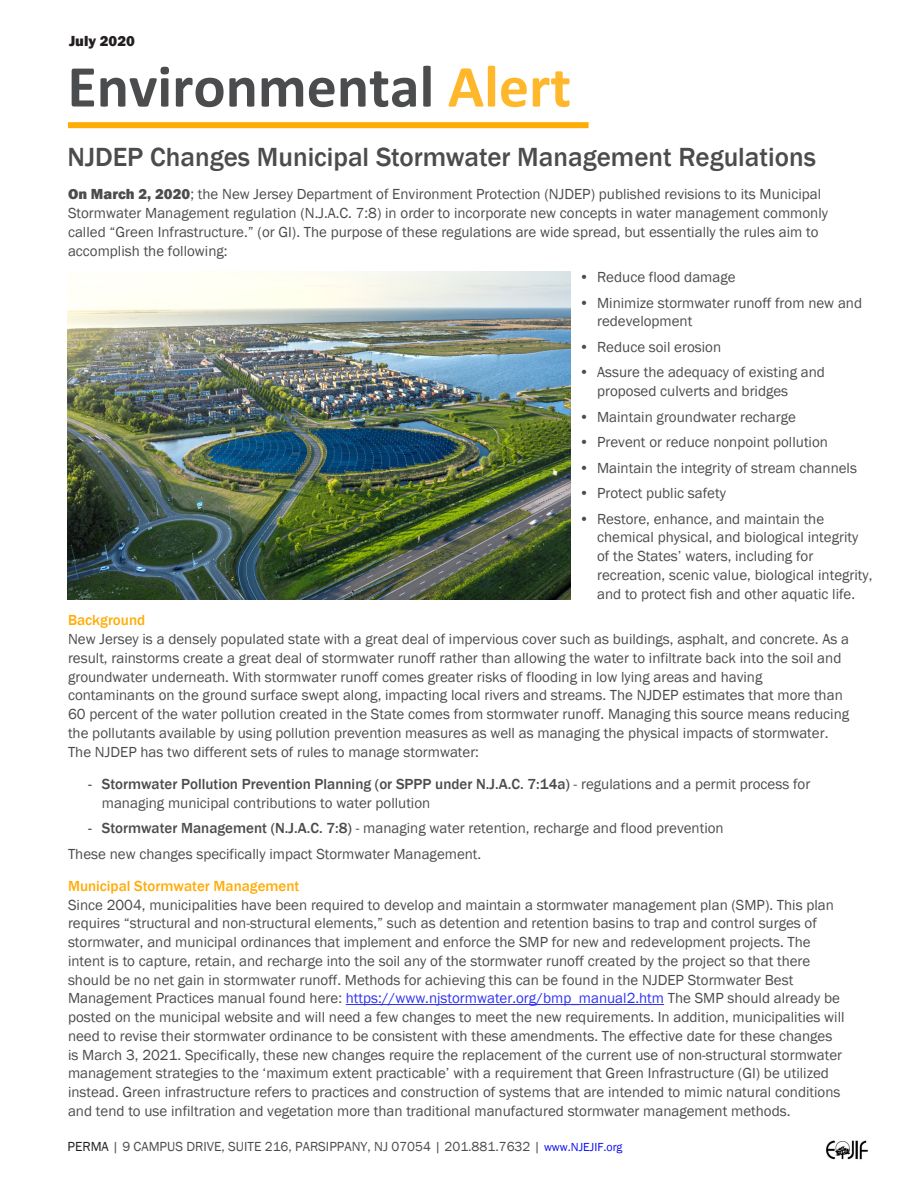
<style>
.page{position:relative;width:918px;height:1188px;background:#fff}
.page>*{position:absolute;margin:0;border:0;box-sizing:border-box;transform-origin:0 0}
.t1{font:700 60px "Calibri";color:#4b4c4d}
.t2{font:500 27px "Franklin Gothic";color:#4b4c4d}
.A-Heading_1_Blue{font:15px/18.8px "Franklin Gothic";color:#4b4c4d}
.A-Heading_1_Blue-2{font:500 15px "Franklin Gothic";color:#ffac07}
.t3{font:800 15px "Franklin Gothic";color:#231f20}
.t4{font:13.5px "Franklin Gothic";color:#4b4c4d}
.s1{color:#ffb82c}
.s2{font-weight:800}
.s3{font-weight:500;color:#ffac07}
.s4{color:#231f20}
.s5{font-weight:500}
.s6{color:#3033f1}
.s7{font-size:12px;color:#0b0fef}
</style>
<div class="page">
<div style="left:68px;top:122px;width:521px;height:6px;background:#ffac07"></div>
<img style="left:826px;top:1140px;width:42px;height:20px">
<img style="left:68px;top:272px;width:503px;height:328px">
<hr style="left:346px;top:1004px;width:318px;height:1px;background:#3033f1">
<p class="t3" style="left:69px;top:31px;width:68px">July 2020</p>
<h1 class="t1" style="left:68px;top:44px;width:505px">Environmental <span class="s1">Alert</span></h1>
<p class="t2" style="left:68px;top:141px;width:750px">NJDEP Changes Municipal Stormwater Management Regulations</p>
<p class="A-Heading_1_Blue" style="left:68px;top:185px;width:762px"><span class="s2">On March 2, 2020</span>; the New Jersey Department of Environment Protection (NJDEP) published revisions to its Municipal Stormwater Management regulation (N.J.A.C. 7:8) in order to incorporate new concepts in water management commonly called “Green Infrastructure.” (or GI). The purpose of these regulations are wide spread, but essentially the rules aim to accomplish the following:</p>
<p class="A-Heading_1_Blue" style="left:579px;top:268px;width:158px">• Reduce flood damage</p>
<p class="A-Heading_1_Blue" style="left:597px;top:294px;width:267px;text-indent:-18px">• Minimize stormwater runoff from new and redevelopment</p>
<p class="A-Heading_1_Blue" style="left:579px;top:338px;width:144px">• Reduce soil erosion</p>
<p class="A-Heading_1_Blue" style="left:597px;top:363px;width:229px;text-indent:-18px">• Assure the adequacy of existing and proposed culverts and bridges</p>
<p class="A-Heading_1_Blue" style="left:579px;top:408px;width:218px">• Maintain groundwater recharge</p>
<p class="A-Heading_1_Blue" style="left:579px;top:433px;width:250px">• Prevent or reduce nonpoint pollution</p>
<p class="A-Heading_1_Blue" style="left:579px;top:459px;width:279px">• Maintain the integrity of stream channels</p>
<p class="A-Heading_1_Blue" style="left:579px;top:484px;width:148px">• Protect public safety</p>
<p class="A-Heading_1_Blue" style="left:597px;top:510px;width:277px;text-indent:-18px">• Restore, enhance, and maintain the chemical physical, and biological integrity of the States’ waters, including for recreation, scenic value, biological integrity, and to protect fish and other aquatic life.</p>
<p class="A-Heading_1_Blue" style="left:68px;top:611px;width:783px"><span class="s3">Background<br></span>New Jersey is a densely populated state with a great deal of impervious cover such as buildings, asphalt, and concrete. As a result, rainstorms create a great deal of stormwater runoff rather than allowing the water to infiltrate back into the soil and groundwater underneath. With stormwater runoff comes greater risks of flooding in low lying areas and having contaminants on the ground surface swept along, impacting local rivers and streams. The NJDEP estimates that more than 60 percent of the water pollution created in the State comes from stormwater runoff. Managing this source means reducing the pollutants available by using pollution prevention measures as well as managing the physical impacts of stormwater.<br>The NJDEP has two different sets of rules to manage stormwater:</p>
<p class="A-Heading_1_Blue" style="left:102px;top:775px;width:710px;text-indent:-14px"><span class="s4">-</span> <span class="s5">Stormwater Pollution Prevention Planning (or SPPP under N.J.A.C. 7:14a)</span> - regulations and a permit process for managing municipal contributions to water pollution</p>
<p class="A-Heading_1_Blue" style="left:88px;top:819px;width:637px"><span class="s4">-</span> <span class="s5">Stormwater Management (N.J.A.C. 7:8)</span> - managing water retention, recharge and flood prevention</p>
<p class="A-Heading_1_Blue" style="left:68px;top:845px;width:415px">These new changes specifically impact Stormwater Management.</p>
<p class="A-Heading_1_Blue-2" style="left:68px;top:877px;width:233px">Municipal Stormwater Management</p>
<p class="A-Heading_1_Blue" style="left:68px;top:896px;width:778px">Since 2004, municipalities have been required to develop and maintain a stormwater management plan (SMP). This plan requires “structural and non-structural elements,” such as detention and retention basins to trap and control surges of stormwater, and municipal ordinances that implement and enforce the SMP for new and redevelopment projects. The intent is to capture, retain, and recharge into the soil any of the stormwater runoff created by the project so that there should be no net gain in stormwater runoff. Methods for achieving this can be found in the NJDEP Stormwater Best Management Practices manual found here: <span class="s6">https://www.njstormwater.org/bmp_manual2.htm</span> The SMP should already be posted on the municipal website and will need a few changes to meet the new requirements. In addition, municipalities will need to revise their stormwater ordinance to be consistent with these amendments. The effective date for these changes is March 3, 2021. Specifically, these new changes require the replacement of the current use of non-structural stormwater management strategies to the ‘maximum extent practicable’ with a requirement that Green Infrastructure (GI) be utilized instead. Green infrastructure refers to practices and construction of systems that are intended to mimic natural conditions and tend to use infiltration and vegetation more than traditional manufactured stormwater management methods.</p>
<p class="t4" style="left:68px;top:1138px;width:557px"><span class="s4">PERMA</span> | 9 CAMPUS DRIVE, SUITE 216, PARSIPPANY, NJ 07054 | 201.881.7632 | <span class="s7">www.NJEJIF.org</span></p>
</div>
